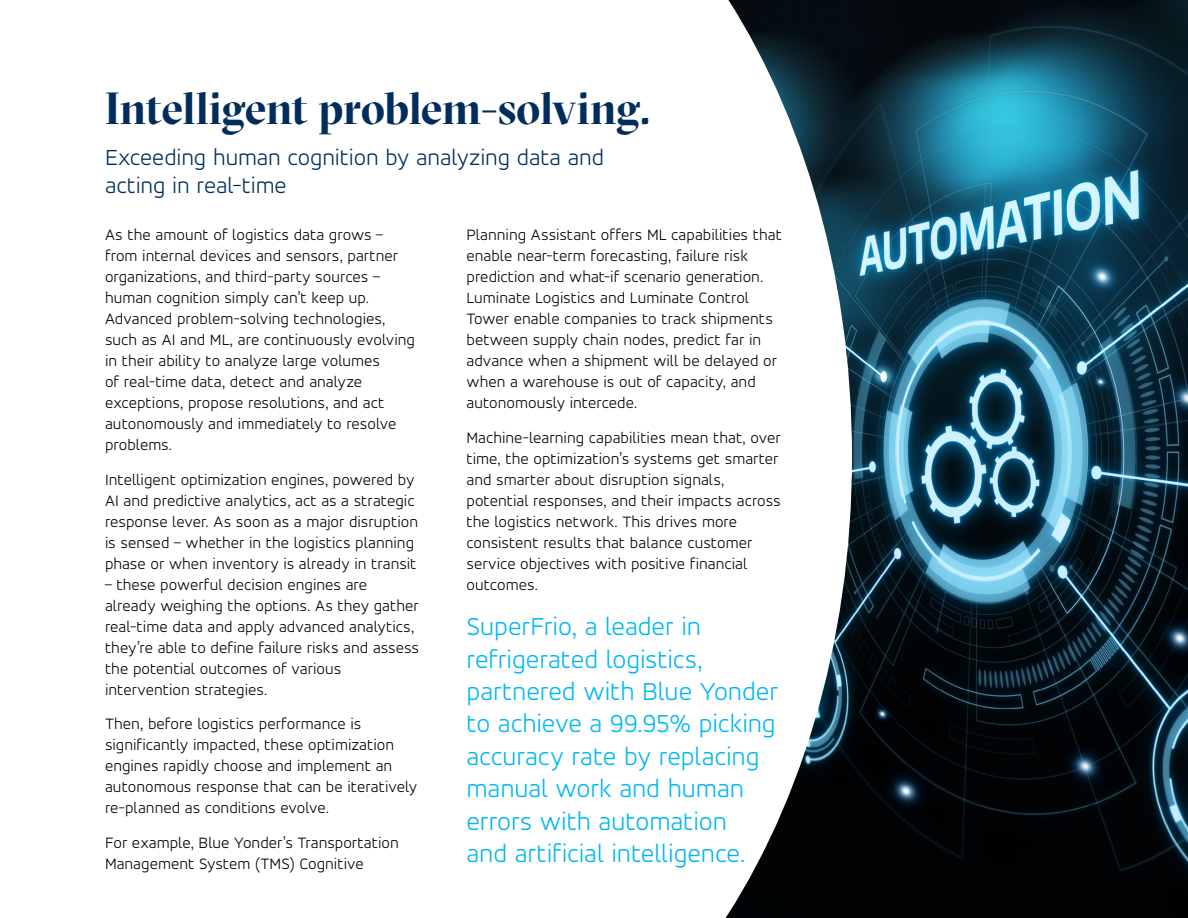
<style>
.page{position:relative;width:1188px;height:918px;background:#fff}
.page>*{position:absolute;margin:0;border:0;box-sizing:border-box;transform-origin:0 0}
.t1{font:700 45px "GT Sectra Display";letter-spacing:-.015em;color:#002d5b}
.t2{font:300 27px/32.4px "Accord Alternate";color:#00b7f1}
.t3{font:300 24px/28.5px "Accord Alternate";letter-spacing:-.005em;color:#002d5b}
.t4{font:300 16.5px/21px "Accord Alternate";color:#000}
</style>
<div class="page">
<img style="left:852px;top:0;width:336px;height:918px">
<svg style="left:725px;top:0;width:127px;height:918px"></svg>
<h1 class="t1" style="left:105px;top:81px;width:547px">Intelligent problem-solving.</h1>
<h3 class="t3" style="left:105px;top:142px;width:500px">Exceeding human cognition by analyzing data and acting in real-time</h3>
<p class="t4" style="left:105px;top:224px;width:312px">As the amount of logistics data grows – from internal devices and sensors, partner organizations, and third-party sources – human cognition simply can’t keep up.<br>Advanced problem-solving technologies, such as AI and ML, are continuously evolving in their ability to analyze large volumes<br>of real-time data, detect and analyze exceptions, propose resolutions, and act autonomously and immediately to resolve problems.</p>
<p class="t4" style="left:105px;top:469px;width:315px">Intelligent optimization engines, powered by AI and predictive analytics, act as a strategic response lever. As soon as a major disruption is sensed – whether in the logistics planning phase or when inventory is already in transit</p>
<p class="t4" style="left:105px;top:574px;width:316px">– these powerful decision engines are already weighing the options. As they gather real-time data and apply advanced analytics, they’re able to define failure risks and assess the potential outcomes of various intervention strategies.</p>
<p class="t4" style="left:105px;top:713px;width:314px">Then, before logistics performance is significantly impacted, these optimization engines rapidly choose and implement an autonomous response that can be iteratively re-planned as conditions evolve.</p>
<p class="t4" style="left:105px;top:832px;width:295px">For example, Blue Yonder’s Transportation<br>Management System (TMS) Cognitive</p>
<p class="t4" style="left:466px;top:224px;width:317px">Planning Assistant offers ML capabilities that enable near-term forecasting, failure risk prediction and what-if scenario generation.<br>Luminate Logistics and Luminate Control Tower enable companies to track shipments between supply chain nodes, predict far in advance when a shipment will be delayed or when a warehouse is out of capacity, and autonomously intercede.</p>
<p class="t4" style="left:466px;top:427px;width:316px">Machine-learning capabilities mean that, over time, the optimization’s systems get smarter and smarter about disruption signals, potential responses, and their impacts across the logistics network. This drives more consistent results that balance customer service objectives with positive financial outcomes.</p>
<h2 class="t2" style="left:466px;top:610px;width:313px">SuperFrio, a leader in refrigerated logistics, partnered with Blue Yonder to achieve a 99.95% picking accuracy rate by replacing manual work and human errors with automation<br>and artificial intelligence.</h2>
</div>
